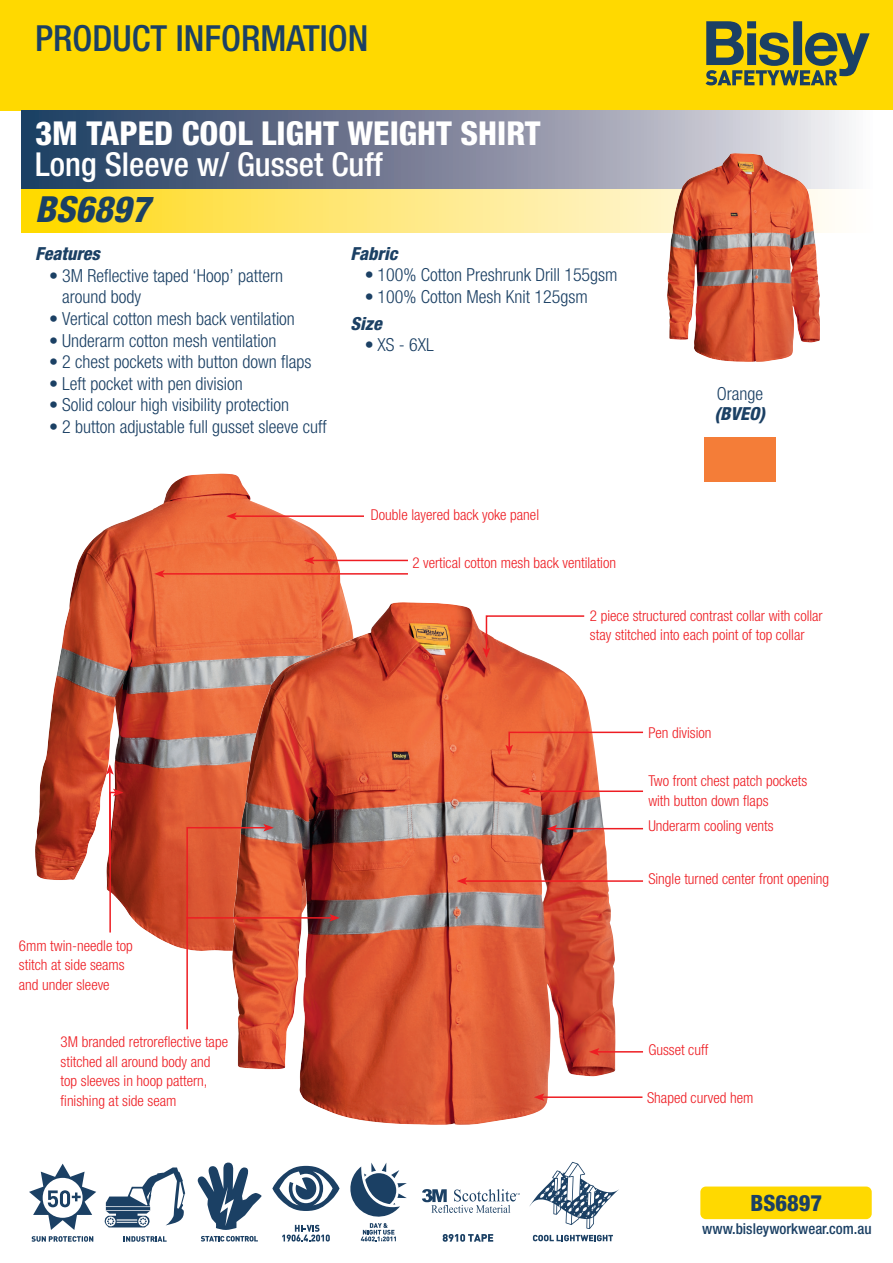
<style>
.page{position:relative;width:893px;height:1263px;background:#fff}
.page>*{position:absolute;margin:0;border:0;box-sizing:border-box;transform-origin:0 0}
.t1{font:500 condensed 36px "Helvetica Neue";color:#1b4064}
.t2{font:italic 800 condensed 36px "Helvetica Neue";color:#1b4064}
.t3{font:800 condensed 33px "Helvetica Neue";color:#fff}
.t4{font:500 condensed 33px "Helvetica Neue";color:#fff}
.t5{font:800 condensed 22.5px "Helvetica Neue";color:#1b4064}
.t6{font:300 condensed 18px/21.6px "Helvetica Neue";color:#1b4064}
.t7{font:italic 800 condensed 18px "Helvetica Neue";color:#1b4064}
.t8{font:300 condensed 15px/19.5px "Helvetica Neue";color:#ee1d23}
.t9{font:500 condensed 15px "Helvetica Neue";color:#1b4064}
</style>
<div class="page">
<div style="left:0;top:0;width:893px;height:110px;background:#ffd900"></div>
<div style="left:700px;top:1186px;width:172px;height:33px;background:#ffd900;border-radius:6px"></div>
<svg style="left:706px;top:21px;width:164px;height:64px"></svg>
<svg style="left:21px;top:189px;width:811px;height:43px;background:#ffe66f"></svg>
<svg style="left:21px;top:110px;width:828px;height:79px;background:#7a839a"></svg>
<img style="left:35px;top:474px;width:325px;height:475px">
<img style="left:232px;top:602px;width:383px;height:523px">
<svg style="left:124px;top:1236px;width:43px;height:6px"></svg>
<svg style="left:105px;top:1167px;width:80px;height:60px"></svg>
<svg style="left:31px;top:1236px;width:62px;height:6px"></svg>
<svg style="left:29px;top:1164px;width:67px;height:66px"></svg>
<svg style="left:201px;top:1236px;width:57px;height:5px"></svg>
<svg style="left:198px;top:1162px;width:64px;height:68px"></svg>
<hr style="left:234px;top:515px;width:130px;height:2px;background:#ee1d23">
<svg style="left:226px;top:512px;width:11px;height:8px"></svg>
<svg style="left:186px;top:824px;width:88px;height:207px"></svg>
<svg style="left:109px;top:789px;width:15px;height:145px"></svg>
<hr style="left:109px;top:772px;width:2px;height:91px;background:#ee1d23">
<svg style="left:106px;top:764px;width:8px;height:11px"></svg>
<svg style="left:272px;top:1166px;width:68px;height:45px"></svg>
<svg style="left:282px;top:1225px;width:48px;height:16px"></svg>
<svg style="left:350px;top:1162px;width:57px;height:79px"></svg>
<svg style="left:443px;top:1234px;width:50px;height:8px"></svg>
<svg style="left:422px;top:1189px;width:98px;height:24px"></svg>
<hr style="left:312px;top:560px;width:96px;height:1px;background:#ee1d23">
<svg style="left:304px;top:557px;width:10px;height:7px"></svg>
<img style="left:667px;top:153px;width:153px;height:209px">
<div style="left:704px;top:437px;width:72px;height:45px;background:#f47d38"></div>
<hr style="left:542px;top:1096px;width:100px;height:2px;background:#ee1d23">
<svg style="left:534px;top:1093px;width:10px;height:8px"></svg>
<hr style="left:186px;top:917px;width:146px;height:2px;background:#ee1d23">
<svg style="left:329px;top:914px;width:11px;height:8px"></svg>
<svg style="left:529px;top:1162px;width:90px;height:67px"></svg>
<svg style="left:533px;top:1235px;width:80px;height:6px"></svg>
<hr style="left:162px;top:573px;width:246px;height:2px;background:#ee1d23">
<svg style="left:154px;top:570px;width:11px;height:8px"></svg>
<hr style="left:597px;top:1051px;width:46px;height:1px;background:#ee1d23">
<svg style="left:589px;top:1048px;width:10px;height:8px"></svg>
<hr style="left:465px;top:880px;width:178px;height:2px;background:#ee1d23">
<svg style="left:457px;top:877px;width:10px;height:8px"></svg>
<hr style="left:528px;top:790px;width:115px;height:2px;background:#ee1d23">
<svg style="left:520px;top:787px;width:10px;height:8px"></svg>
<svg style="left:483px;top:615px;width:103px;height:43px"></svg>
<svg style="left:505px;top:731px;width:139px;height:24px"></svg>
<hr style="left:555px;top:828px;width:88px;height:1px;background:#ee1d23">
<svg style="left:547px;top:825px;width:10px;height:7px"></svg>
<p class="t1" style="left:35px;top:17px;width:335px">PRODUCT INFORMATION</p>
<p class="t3" style="left:35px;top:112px;width:507px">3M TAPED COOL LIGHT WEIGHT SHIRT</p>
<p class="t4" style="left:35px;top:145px;width:349px">Long Sleeve w/ Gusset Cuff</p>
<p class="t2" style="left:35px;top:187px;width:116px">BS6897</p>
<p class="t7" style="left:35px;top:243px;width:66px">Features</p>
<p class="t6" style="left:62px;top:265px;width:223px;text-indent:-13px">• 3M Reflective taped ‘Hoop’ pattern around body</p>
<p class="t6" style="left:49px;top:308px;width:247px">• Vertical cotton mesh back ventilation</p>
<p class="t6" style="left:49px;top:329px;width:229px">• Underarm cotton mesh ventilation</p>
<p class="t6" style="left:49px;top:351px;width:264px">• 2 chest pockets with button down flaps</p>
<p class="t6" style="left:49px;top:373px;width:195px">• Left pocket with pen division</p>
<p class="t6" style="left:49px;top:394px;width:241px">• Solid colour high visibility protection</p>
<p class="t6" style="left:49px;top:416px;width:279px">• 2 button adjustable full gusset sleeve cuff</p>
<p class="t7" style="left:351px;top:242px;width:48px">Fabric</p>
<p class="t6" style="left:365px;top:264px;width:254px">• 100% Cotton Preshrunk Drill 155gsm</p>
<p class="t6" style="left:365px;top:285px;width:224px">• 100% Cotton Mesh Knit 125gsm</p>
<p class="t7" style="left:351px;top:312px;width:33px">Size</p>
<p class="t6" style="left:365px;top:334px;width:70px">• XS - 6XL</p>
<p class="t8" style="left:371px;top:504px;width:170px">Double layered back yoke panel</p>
<p class="t8" style="left:412px;top:553px;width:205px">2 vertical cotton mesh back ventilation</p>
<p class="t6" style="left:717px;top:383px;width:48px">Orange</p>
<p class="t7" style="left:715px;top:402px;width:52px">(BVEO)</p>
<p class="t8" style="left:590px;top:606px;width:234px">2 piece structured contrast collar with collar stay stitched into each point of top collar</p>
<p class="t8" style="left:648px;top:722px;width:65px">Pen division</p>
<p class="t8" style="left:648px;top:771px;width:160px">Two front chest patch pockets with button down flaps</p>
<p class="t8" style="left:648px;top:816px;width:127px">Underarm cooling vents</p>
<p class="t8" style="left:19px;top:935px;width:115px">6mm twin-needle top stitch at side seams and under sleeve</p>
<p class="t8" style="left:61px;top:1032px;width:169px">3M branded retroreflective tape stitched all around body and top sleeves in hoop pattern, finishing at side seam</p>
<p class="t8" style="left:648px;top:869px;width:182px">Single turned center front opening</p>
<p class="t8" style="left:648px;top:1040px;width:62px">Gusset cuff</p>
<p class="t8" style="left:647px;top:1087px;width:108px">Shaped curved hem</p>
<p class="t5" style="left:750px;top:1189px;width:73px">BS6897</p>
<p class="t9" style="left:702px;top:1219px;width:171px">www.bisleyworkwear.com.au</p>
</div>
